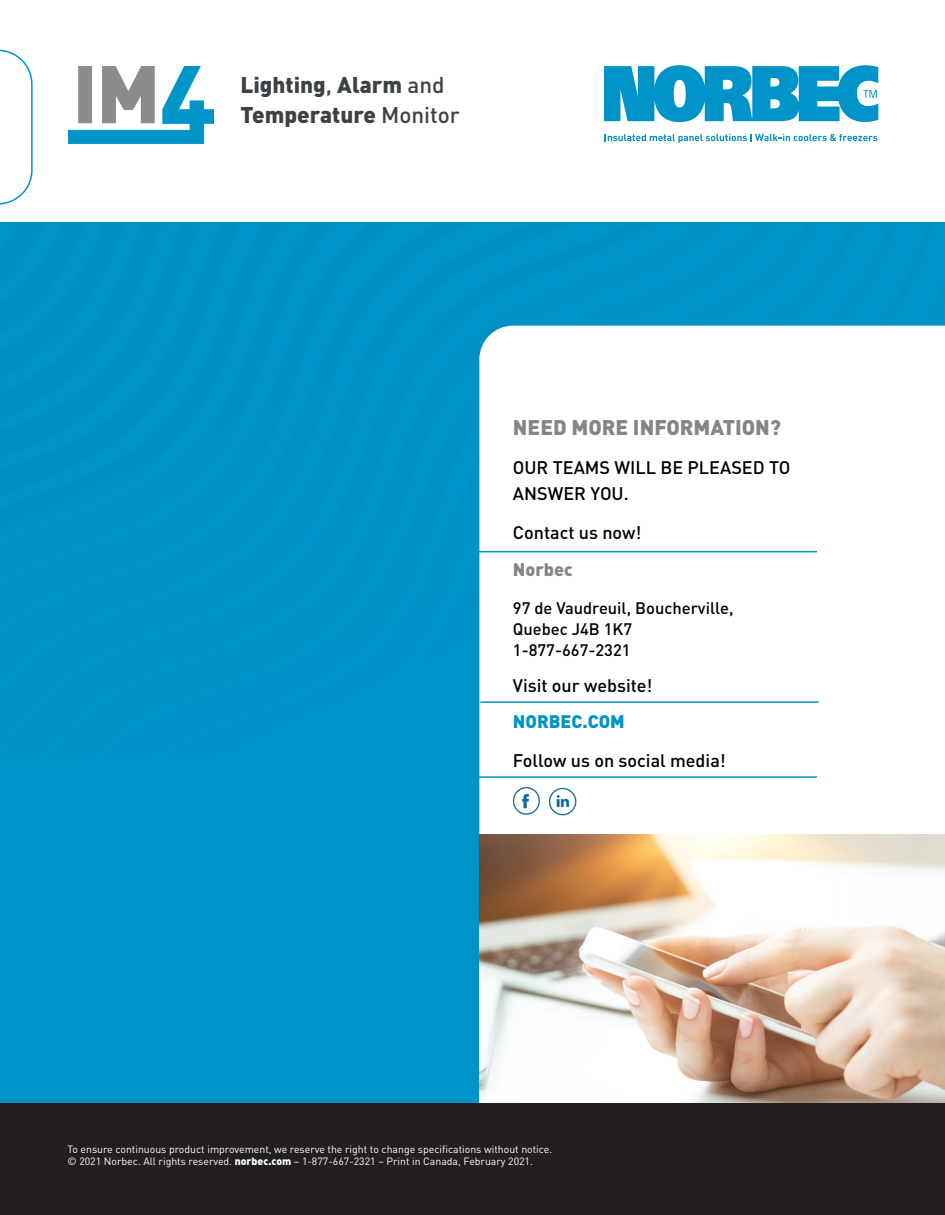
<style>
.page{position:relative;width:945px;height:1215px;background:#fff}
.page>*{position:absolute;margin:0;border:0;box-sizing:border-box;transform-origin:0 0}
.t1{font:900 22.5px/30px "DINOT";color:#3c4143}
.t2{font:900 21px "DINOT";color:#858588}
.t3{font:500 18px/25.5px "DINOT";color:#000002}
.t4{font:500 18px "DINOT";color:#000001}
.t5{font:900 18px "DINOT";color:#0094c7}
.t6{font:900 18px "DINOT";color:#858588}
.t7{font:500 16.5px/21px "DINOT";color:#000001}
.t8{font:10.5px/12px "DINOT";color:#fff}
.s1{font-weight:500}
.s2{font-weight:900}
</style>
<div class="page">
<div style="left:0;top:223px;width:945px;height:895px;background:#0093c7"></div>
<div style="left:479px;top:326px;width:466px;height:777px;background:#fff"></div>
<div style="left:0;top:1103px;width:945px;height:112px;background:#231f20"></div>
<svg style="left:0;top:50px;width:33px;height:155px"></svg>
<img style="left:479px;top:834px;width:466px;height:268px">
<hr style="left:479px;top:551px;width:338px;height:1px;background:#0093c7">
<hr style="left:479px;top:776px;width:338px;height:2px;background:#0093c7">
<img style="left:546px;top:785px;width:34px;height:35px">
<img style="left:506px;top:783px;width:40px;height:39px">
<hr style="left:480px;top:701px;width:339px;height:2px;background:#0093c7">
<svg style="left:604px;top:65px;width:274px;height:57px;background:#2fa7d1"></svg>
<svg style="left:605px;top:134px;width:272px;height:9px"></svg>
<img style="left:68px;top:67px;width:145px;height:76px">
<h1 class="t1" style="left:240px;top:69px;width:221px">Lighting<span class="s1">,</span> Alarm <span class="s1">and<br></span>Temperature <span class="s1">Monitor</span></h1>
<h2 class="t2" style="left:513px;top:414px;width:270px">NEED MORE INFORMATION?</h2>
<h3 class="t3" style="left:513px;top:455px;width:279px">OUR TEAMS WILL BE PLEASED TO<br>ANSWER YOU.</h3>
<h3 class="t3" style="left:513px;top:519px;width:130px">Contact us now!</h3>
<h3 class="t6" style="left:513px;top:558px;width:61px">Norbec</h3>
<h3 class="t7" style="left:513px;top:597px;width:222px">97 de Vaudreuil, Boucherville,<br>Quebec J4B 1K7<br>1-877-667-2321</h3>
<h3 class="t4" style="left:513px;top:674px;width:141px">Visit our website!</h3>
<h3 class="t5" style="left:513px;top:709px;width:113px">NORBEC.COM</h3>
<h3 class="t3" style="left:513px;top:747px;width:214px">Follow us on social media!</h3>
<p class="t8" style="left:68px;top:1143px;width:486px">To ensure continuous product improvement, we reserve the right to change specifications without notice. © 2021 Norbec. All rights reserved. <span class="s2">norbec.com</span> – 1-877-667-2321 – Print in Canada, February 2021.</p>
</div>
